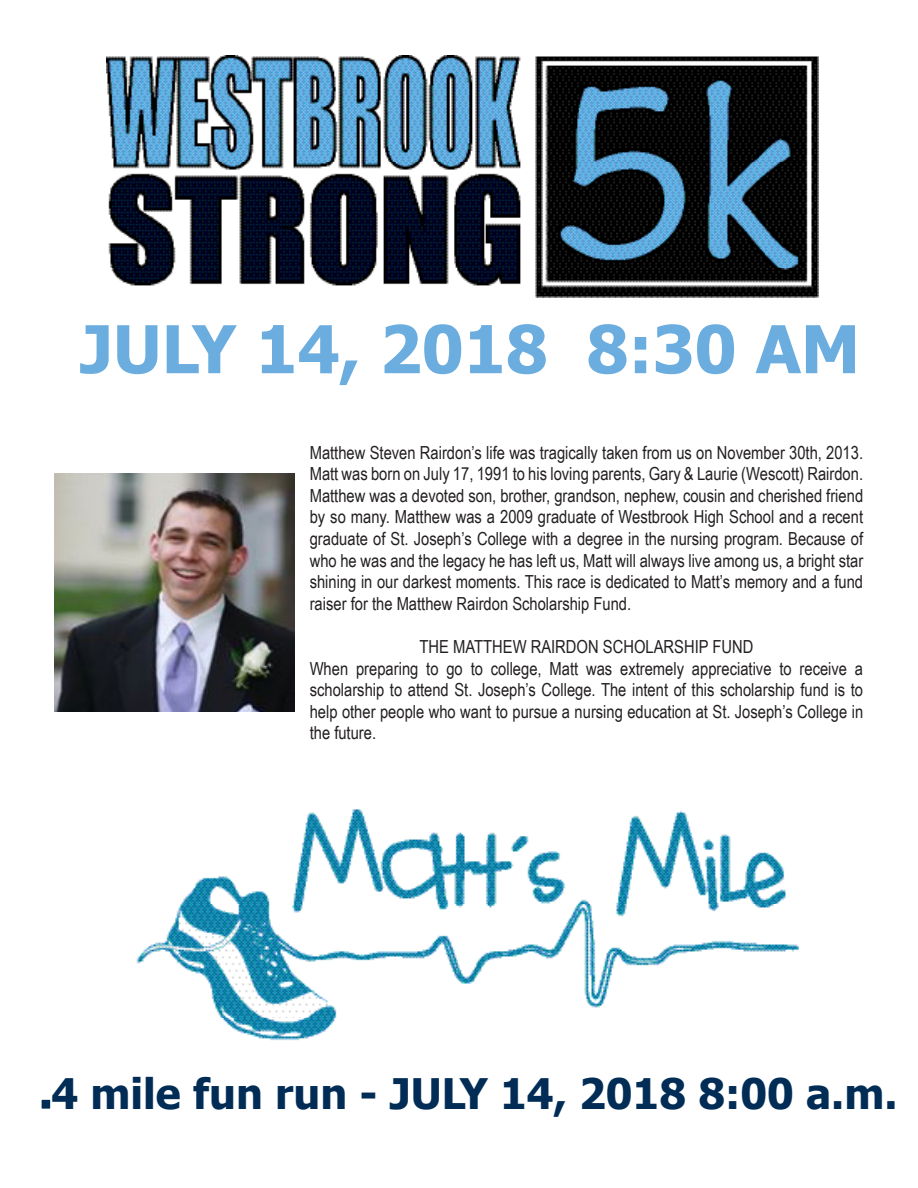
<style>
.page{position:relative;width:918px;height:1188px;background:#fff}
.page>*{position:absolute;margin:0;border:0;box-sizing:border-box;transform-origin:0 0}
.t1{font:700 66px "Tahoma";color:#6caddf}
.t2{font:700 42px "Tahoma";color:#002c55}
.t3{font:18px/21.6px "Arial Narrow";color:#231f20;text-align:justify}
.s1{font-family:"Poplar Std";font-weight:400;font-size:60px}
</style>
<div class="page">
<img style="left:106px;top:56px;width:713px;height:241px">
<img style="left:55px;top:474px;width:239px;height:237px">
<img style="left:136px;top:809px;width:664px;height:232px">
<p class="t1" style="left:80px;top:303px;width:781px">JULY 14, 2018 8:30 AM</p>
<p class="t3" style="left:310px;top:441px;width:555px">Matthew Steven Rairdon’s life was tragically taken from us on November 30th, 2013.<br>Matt was born on July 17, 1991 to his loving parents, Gary &amp; Laurie (Wescott) Rairdon.<br>Matthew was a devoted son, brother, grandson, nephew, cousin and cherished friend by so many. Matthew was a 2009 graduate of Westbrook High School and a recent graduate of St. Joseph’s College with a degree in the nursing program. Because of who he was and the legacy he has left us, Matt will always live among us, a bright star shining in our darkest moments. This race is dedicated to Matt’s memory and a fund raiser for the Matthew Rairdon Scholarship Fund.</p>
<p class="t3" style="left:419px;top:635px;width:336px">THE MATTHEW RAIRDON SCHOLARSHIP FUND</p>
<p class="t3" style="left:310px;top:657px;width:555px">When preparing to go to college, Matt was extremely appreciative to receive a scholarship to attend St. Joseph’s College. The intent of this scholarship fund is to help other people who want to pursue a nursing education at St. Joseph’s College in the future.</p>
<p class="t2" style="left:40px;top:1064px;width:859px"><span class="s1">.</span>4 mile fun run - JULY 14, 2018 8:00 a.m.</p>
</div>
